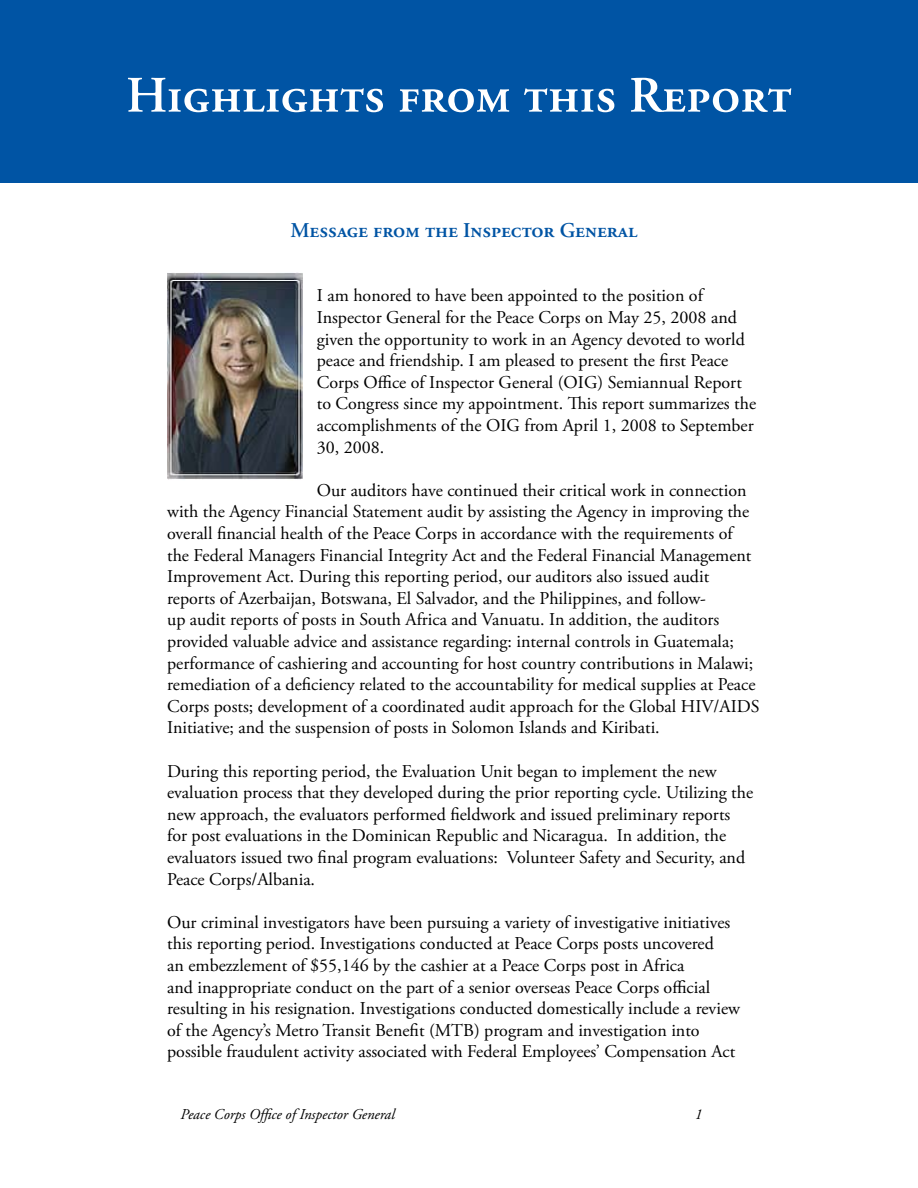
<style>
.page{position:relative;width:918px;height:1188px;background:#fff}
.page>*{position:absolute;margin:0;border:0;box-sizing:border-box;transform-origin:0 0}
.t1{font:600 51px "Adobe Garamond Pro";color:#fff}
.t2{font:600 21px "Adobe Garamond Pro";color:#0054a4}
.t3{font:18px/21.6px "Adobe Garamond Pro";letter-spacing:-.01em;color:#000}
.t4{font:italic 15px "Adobe Garamond";color:#000}
</style>
<div class="page">
<div style="left:0;top:0;width:918px;height:182px;background:#0054a4"></div>
<img style="left:167px;top:272px;width:135px;height:208px">
<h1 class="t1" style="left:126px;top:66px;width:667px">Highlights from this Report</h1>
<p class="t2" style="left:291px;top:218px;width:349px">Message from the Inspector General</p>
<p class="t3" style="left:317px;top:286px;width:441px">I am honored to have been appointed to the position of Inspector General for the Peace Corps on May 25, 2008 and given the opportunity to work in an Agency devoted to world peace and friendship. I am pleased to present the first Peace Corps Office of Inspector General (OIG) Semiannual Report to Congress since my appointment. This report summarizes the accomplishments of the OIG from April 1, 2008 to September 30, 2008.</p>
<p class="t3" style="left:167px;top:480px;width:594px;text-indent:150px">Our auditors have continued their critical work in connection with the Agency Financial Statement audit by assisting the Agency in improving the overall financial health of the Peace Corps in accordance with the requirements of the Federal Managers Financial Integrity Act and the Federal Financial Management Improvement Act. During this reporting period, our auditors also issued audit reports of Azerbaijan, Botswana, El Salvador, and the Philippines, and follow-<br>up audit reports of posts in South Africa and Vanuatu. In addition, the auditors provided valuable advice and assistance regarding: internal controls in Guatemala; performance of cashiering and accounting for host country contributions in Malawi; remediation of a deficiency related to the accountability for medical supplies at Peace Corps posts; development of a coordinated audit approach for the Global HIV/AIDS Initiative; and the suspension of posts in Solomon Islands and Kiribati.</p>
<p class="t3" style="left:167px;top:761px;width:588px">During this reporting period, the Evaluation Unit began to implement the new evaluation process that they developed during the prior reporting cycle. Utilizing the new approach, the evaluators performed fieldwork and issued preliminary reports for post evaluations in the Dominican Republic and Nicaragua. In addition, the evaluators issued two final program evaluations: Volunteer Safety and Security, and Peace Corps/Albania.</p>
<p class="t3" style="left:167px;top:912px;width:575px">Our criminal investigators have been pursuing a variety of investigative initiatives this reporting period. Investigations conducted at Peace Corps posts uncovered<br>an embezzlement of $55,146 by the cashier at a Peace Corps post in Africa<br>and inappropriate conduct on the part of a senior overseas Peace Corps official resulting in his resignation. Investigations conducted domestically include a review of the Agency’s Metro Transit Benefit (MTB) program and investigation into possible fraudulent activity associated with Federal Employees’ Compensation Act</p>
<p class="t4" style="left:180px;top:1106px;width:216px">Peace Corps Office of Inspector General</p>
</div>
